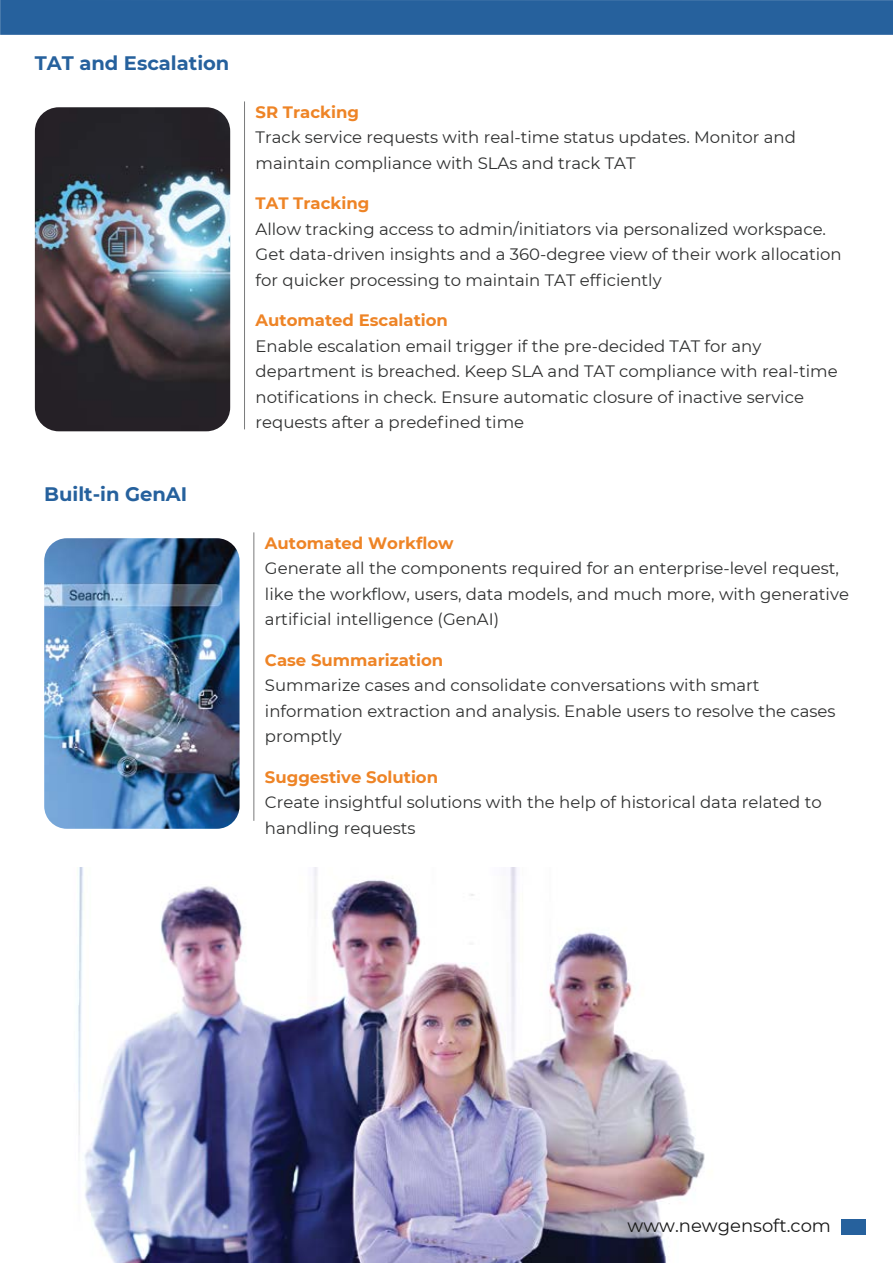
<style>
.page{position:relative;width:893px;height:1263px;background:#fff}
.page>*{position:absolute;margin:0;border:0;box-sizing:border-box;transform-origin:0 0}
.t1{font:700 19.5px "Montserrat";color:#26619d}
.t2{font:18px "Montserrat";color:#191919}
.t3{font:16.5px/25.5px "Montserrat";color:#2f3030}
.t4{font:700 16.5px "Montserrat";color:#ee8426}
</style>
<div class="page">
<div style="left:0;top:0;width:893px;height:35px;background:#26619d"></div>
<hr style="left:254px;top:532px;width:1px;height:289px;background:#797a7b">
<img style="left:44px;top:538px;width:196px;height:291px">
<hr style="left:244px;top:101px;width:1px;height:328px;background:#797a7b">
<img style="left:35px;top:107px;width:195px;height:324px">
<img style="left:77px;top:867px;width:628px;height:396px">
<div style="left:841px;top:1219px;width:24px;height:16px;background:#26619d"></div>
<p class="t1" style="left:35px;top:49px;width:196px">TAT and Escalation</p>
<p class="t1" style="left:44px;top:480px;width:145px">Built-in GenAI</p>
<p class="t4" style="left:256px;top:100px;width:105px">SR Tracking</p>
<p class="t3" style="left:256px;top:124px;width:542px">Track service requests with real-time status updates. Monitor and maintain compliance with SLAs and track TAT</p>
<p class="t4" style="left:256px;top:191px;width:115px">TAT Tracking</p>
<p class="t3" style="left:256px;top:215px;width:588px">Allow tracking access to admin/initiators via personalized workspace.<br>Get data-driven insights and a 360-degree view of their work allocation for quicker processing to maintain TAT efficiently</p>
<p class="t4" style="left:256px;top:308px;width:194px">Automated Escalation</p>
<p class="t3" style="left:256px;top:332px;width:584px">Enable escalation email trigger if the pre-decided TAT for any department is breached. Keep SLA and TAT compliance with real-time notifications in check. Ensure automatic closure of inactive service requests after a predefined time</p>
<p class="t4" style="left:265px;top:531px;width:190px">Automated Workflow</p>
<p class="t3" style="left:265px;top:555px;width:586px">Generate all the components required for an enterprise-level request, like the workflow, users, data models, and much more, with generative artificial intelligence (GenAI)</p>
<p class="t4" style="left:265px;top:648px;width:180px">Case Summarization</p>
<p class="t3" style="left:265px;top:672px;width:572px">Summarize cases and consolidate conversations with smart information extraction and analysis. Enable users to resolve the cases promptly</p>
<p class="t4" style="left:265px;top:765px;width:175px">Suggestive Solution</p>
<p class="t3" style="left:265px;top:789px;width:558px">Create insightful solutions with the help of historical data related to handling requests</p>
<p class="t2" style="left:628px;top:1213px;width:205px">www.newgensoft.com</p>
</div>
